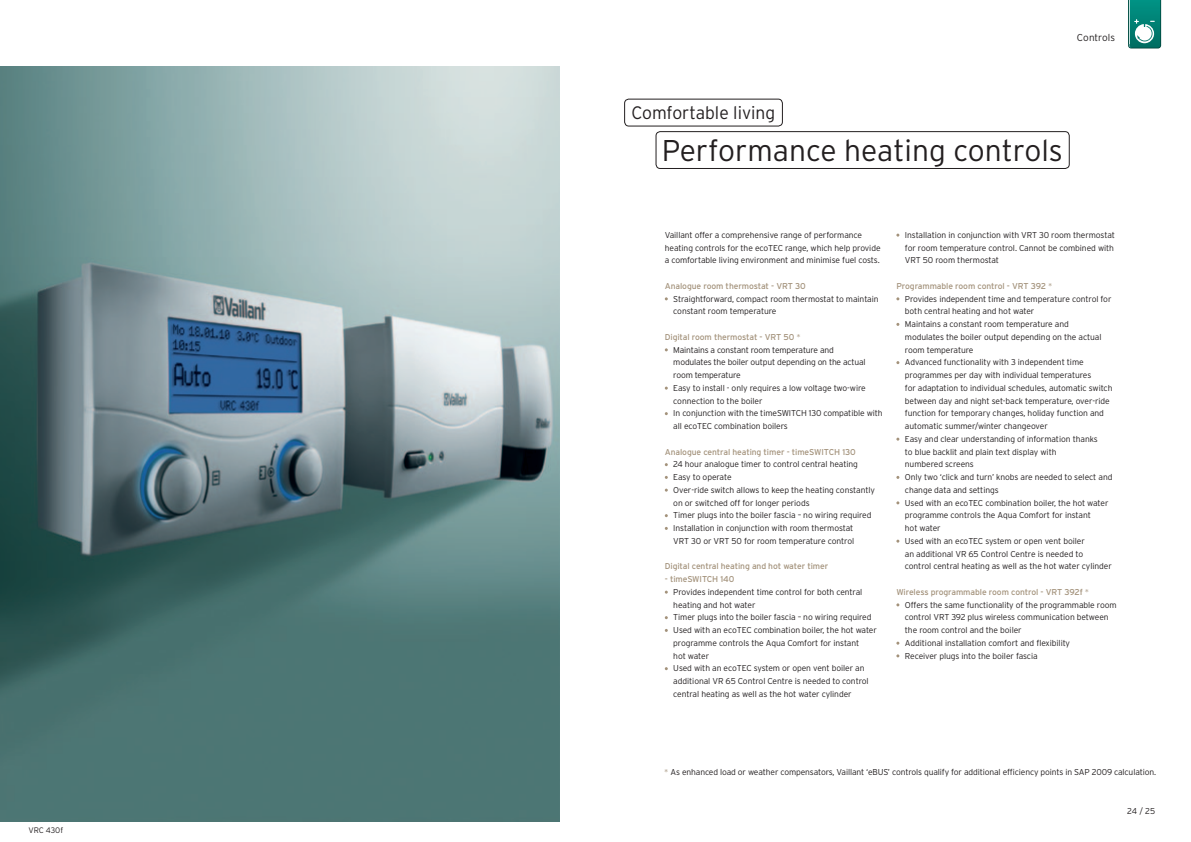
<style>
.page{position:relative;width:1191px;height:842px;background:#fff}
.page>*{position:absolute;margin:0;border:0;box-sizing:border-box;transform-origin:0 0}
.t1{font:300 30px "Interstate";color:#231f20}
.t2{font:300 18px "Interstate";color:#231f20}
.t3{font:300 10px "Interstate";color:#231f20}
.t4{font:300 8.5px/12.7px "Interstate";letter-spacing:-.01em;color:#231f20}
.t5{font:8.5px "Interstate";letter-spacing:-.01em;color:#a3927b}
.t6{font:300 8px "Interstate";color:#231f20}
.s1{font-weight:400;color:#a3927b}
.s2{color:#a3927b}
</style>
<div class="page">
<svg style="left:1128px;top:0;width:33px;height:48px;background:#31968c"></svg>
<img style="left:0;top:67px;width:559px;height:754px">
<div style="left:624px;top:99px;width:158px;height:27px;border:1px solid #231f20;border-radius:4px"></div>
<div style="left:656px;top:131px;width:413px;height:38px;border:1px solid #231f20;border-radius:4px"></div>
<p class="t6" style="left:28px;top:825px;width:36px">VRC 430f</p>
<p class="t3" style="left:1077px;top:32px;width:40px">Controls</p>
<h2 class="t2" style="left:631px;top:103px;width:145px">Comfortable living</h2>
<h1 class="t1" style="left:661px;top:133px;width:403px">Performance heating controls</h1>
<p class="t4" style="left:665px;top:228px;width:217px">Vaillant offer a comprehensive range of performance heating controls for the ecoTEC range, which help provide a comfortable living environment and minimise fuel costs.</p>
<p class="t5" style="left:665px;top:281px;width:142px">Analogue room thermostat - VRT 30</p>
<p class="t4" style="left:673px;top:292px;width:207px">Straightforward, compact room thermostat to maintain constant room temperature</p>
<p class="t4" style="left:673px;top:330px;width:211px;text-indent:-8px"><span class="s1">Digital room thermostat - VRT 50</span> <span class="s2">*<br></span>Maintains a constant room temperature and<br>modulates the boiler output depending on the actual room temperature<br>Easy to install - only requires a low voltage two-wire connection to the boiler<br>In conjunction with the timeSWITCH 130 compatible with all ecoTEC combination boilers</p>
<p class="t5" style="left:665px;top:447px;width:192px">Analogue central heating timer - timeSWITCH 130</p>
<p class="t4" style="left:673px;top:458px;width:203px">24 hour analogue timer to control central heating Easy to operate<br>Over-ride switch allows to keep the heating constantly on or switched off for longer periods<br>Timer plugs into the boiler fascia – no wiring required Installation in conjunction with room thermostat<br>VRT 30 or VRT 50 for room temperature control</p>
<p class="t5" style="left:665px;top:561px;width:165px">Digital central heating and hot water timer</p>
<p class="t5" style="left:665px;top:574px;width:71px">- timeSWITCH 140</p>
<p class="t4" style="left:673px;top:585px;width:205px">Provides independent time control for both central heating and hot water<br>Timer plugs into the boiler fascia – no wiring required Used with an ecoTEC combination boiler, the hot water programme controls the Aqua Comfort for instant<br>hot water<br>Used with an ecoTEC system or open vent boiler an additional VR 65 Control Centre is needed to control central heating as well as the hot water cylinder</p>
<p class="t4" style="left:905px;top:228px;width:212px;text-align:justify">Installation in conjunction with VRT 30 room thermostat for room temperature control. Cannot be combined with VRT 50 room thermostat</p>
<p class="t4" style="left:905px;top:279px;width:209px;text-indent:-8px"><span class="s1">Programmable room control - VRT 392</span> <span class="s2">*<br></span>Provides independent time and temperature control for both central heating and hot water<br>Maintains a constant room temperature and<br>modulates the boiler output depending on the actual room temperature<br>Advanced functionality with 3 independent time programmes per day with individual temperatures<br>for adaptation to individual schedules, automatic switch between day and night set-back temperature, over-ride function for temporary changes, holiday function and automatic summer/winter changeover<br>Easy and clear understanding of information thanks<br>to blue backlit and plain text display with<br>numbered screens<br>Only two ‘click and turn’ knobs are needed to select and change data and settings<br>Used with an ecoTEC combination boiler, the hot water programme controls the Aqua Comfort for instant<br>hot water<br>Used with an ecoTEC system or open vent boiler<br>an additional VR 65 Control Centre is needed to<br>control central heating as well as the hot water cylinder</p>
<p class="t4" style="left:905px;top:585px;width:213px;text-indent:-8px"><span class="s1">Wireless programmable room control - VRT 392f</span> <span class="s2">*<br></span>Offers the same functionality of the programmable room control VRT 392 plus wireless communication between the room control and the boiler<br>Additional installation comfort and flexibility<br>Receiver plugs into the boiler fascia</p>
<p class="t4" style="left:664px;top:765px;width:493px"><span class="s2">*</span> As enhanced load or weather compensators, Vaillant ‘eBUS’ controls qualify for additional efficiency points in SAP 2009 calculation.</p>
<p class="t4" style="left:1127px;top:805px;width:30px">24 / 25</p>
</div>
